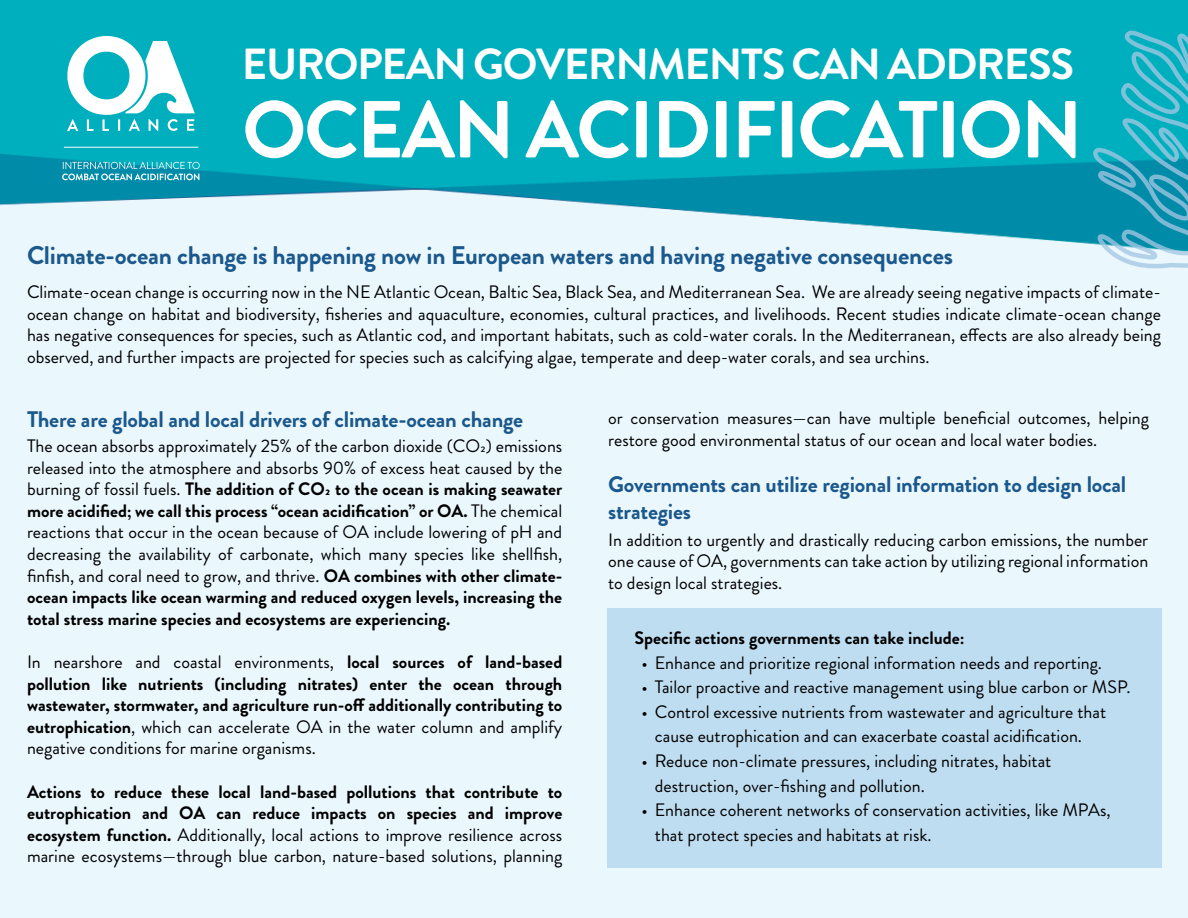
<style>
.page{position:relative;width:1188px;height:918px;background:#fff}
.page>*{position:absolute;margin:0;border:0;box-sizing:border-box;transform-origin:0 0}
.t1{font:700 80.55px "Brandon Grotesque";letter-spacing:-.03em;color:#fff}
.t2{font:700 43.5px "Brandon Grotesque";letter-spacing:-.03em;color:#fff}
.t3{font:700 25.5px "Brandon Grotesque";letter-spacing:-.01em;color:#1b588c}
.t4{font:700 22.5px/27px "Brandon Grotesque";letter-spacing:-.01em;color:#1b588c}
.t5{font:18px/21.6px "Brandon Grotesque";color:#000;text-align:justify}
.t6{font:700 18px/21.6px "Brandon Grotesque";color:#000;text-align:justify}
.s1{font-weight:700}
.s2{font-weight:400}
</style>
<div class="page">
<div style="left:0;top:164px;width:1188px;height:754px;background:#eaf7fd"></div>
<img style="left:0;top:0;width:1188px;height:244px">
<svg style="left:67px;top:36px;width:128px;height:95px"></svg>
<svg style="left:62px;top:162px;width:138px;height:18px;background:#41adc1"></svg>
<hr style="left:64px;top:147px;width:134px;height:1px;background:#fff">
<svg style="left:1093px;top:30px;width:95px;height:239px;background:#30aec3"></svg>
<div style="left:608px;top:608px;width:554px;height:259px;background:#bfddf0"></div>
<p class="t2" style="left:242px;top:34px;width:834px">EUROPEAN GOVERNMENTS CAN ADDRESS</p>
<p class="t1" style="left:242px;top:73px;width:842px">OCEAN ACIDIFICATION</p>
<p class="t3" style="left:27px;top:237px;width:928px">Climate-ocean change is happening now in European waters and having negative consequences</p>
<p class="t5" style="left:27px;top:281px;width:1136px">Climate-ocean change is occurring now in the NE Atlantic Ocean, Baltic Sea, Black Sea, and Mediterranean Sea. We are already seeing negative impacts of climate&shy;ocean change on habitat and biodiversity, fisheries and aquaculture, economies, cultural practices, and livelihoods. Recent studies indicate climate-ocean change has negative consequences for species, such as Atlantic cod, and important habitats, such as cold-water corals. In the Mediterranean, effects are also already being observed, and further impacts are projected for species such as calcifying algae, temperate and deep-water corals, and sea urchins.</p>
<p class="t4" style="left:27px;top:406px;width:498px">There are global and local drivers of climate-ocean change</p>
<p class="t5" style="left:27px;top:435px;width:537px">The ocean absorbs approximately 25% of the carbon dioxide (CO2) emissions released into the atmosphere and absorbs 90% of excess heat caused by the burning of fossil fuels. <span class="s1">The addition of CO2 to the ocean is making seawater more acidified; we call this process “ocean acidification” or OA.</span> The chemical reactions that occur in the ocean because of OA include lowering of pH and decreasing the availability of carbonate, which many species like shellfish, finfish, and coral need to grow, and thrive. <span class="s1">OA combines with other climate&shy;ocean impacts like ocean warming and reduced oxygen levels, increasing the total stress marine species and ecosystems are experiencing.</span></p>
<p class="t6" style="left:27px;top:651px;width:537px"><span class="s2">In nearshore and coastal environments,</span> local sources of land-based pollution like nutrients (including nitrates) enter the ocean through wastewater, stormwater, and agriculture run-off additionally contributing to eutrophication<span class="s2">, which can accelerate OA in the water column and amplify negative conditions for marine organisms.</span></p>
<p class="t6" style="left:27px;top:781px;width:537px">Actions to reduce these local land-based pollutions that contribute to eutrophication and OA can reduce impacts on species and improve ecosystem function. <span class="s2">Additionally, local actions to improve resilience across marine ecosystems—through blue carbon, nature-based solutions, planning</span></p>
<p class="t5" style="left:608px;top:407px;width:542px">or conservation measures—can have multiple beneficial outcomes, helping restore good environmental status of our ocean and local water bodies.</p>
<p class="t4" style="left:608px;top:471px;width:520px">Governments can utilize regional information to design local strategies</p>
<p class="t5" style="left:608px;top:529px;width:542px">In addition to urgently and drastically reducing carbon emissions, the number one cause of OA, governments can take action by utilizing regional information to design local strategies.</p>
<p class="t6" style="left:635px;top:627px;width:332px">Specific actions governments can take include:</p>
<p class="t5" style="left:641px;top:652px;width:462px">• Enhance and prioritize regional information needs and reporting.</p>
<p class="t5" style="left:641px;top:677px;width:491px">• Tailor proactive and reactive management using blue carbon or MSP.</p>
<p class="t5" style="left:641px;top:700px;width:466px;line-height:24.6px;text-align:center">• Control excessive nutrients from wastewater and agriculture that cause eutrophication and can exacerbate coastal acidification.</p>
<p class="t5" style="left:655px;top:749px;width:398px;line-height:24.6px;text-indent:-14px">• Reduce non-climate pressures, including nitrates, habitat destruction, over-fishing and pollution.</p>
<p class="t5" style="left:655px;top:798px;width:457px;line-height:24.6px;text-indent:-14px">• Enhance coherent networks of conservation activities, like MPAs, that protect species and habitats at risk.</p>
</div>
